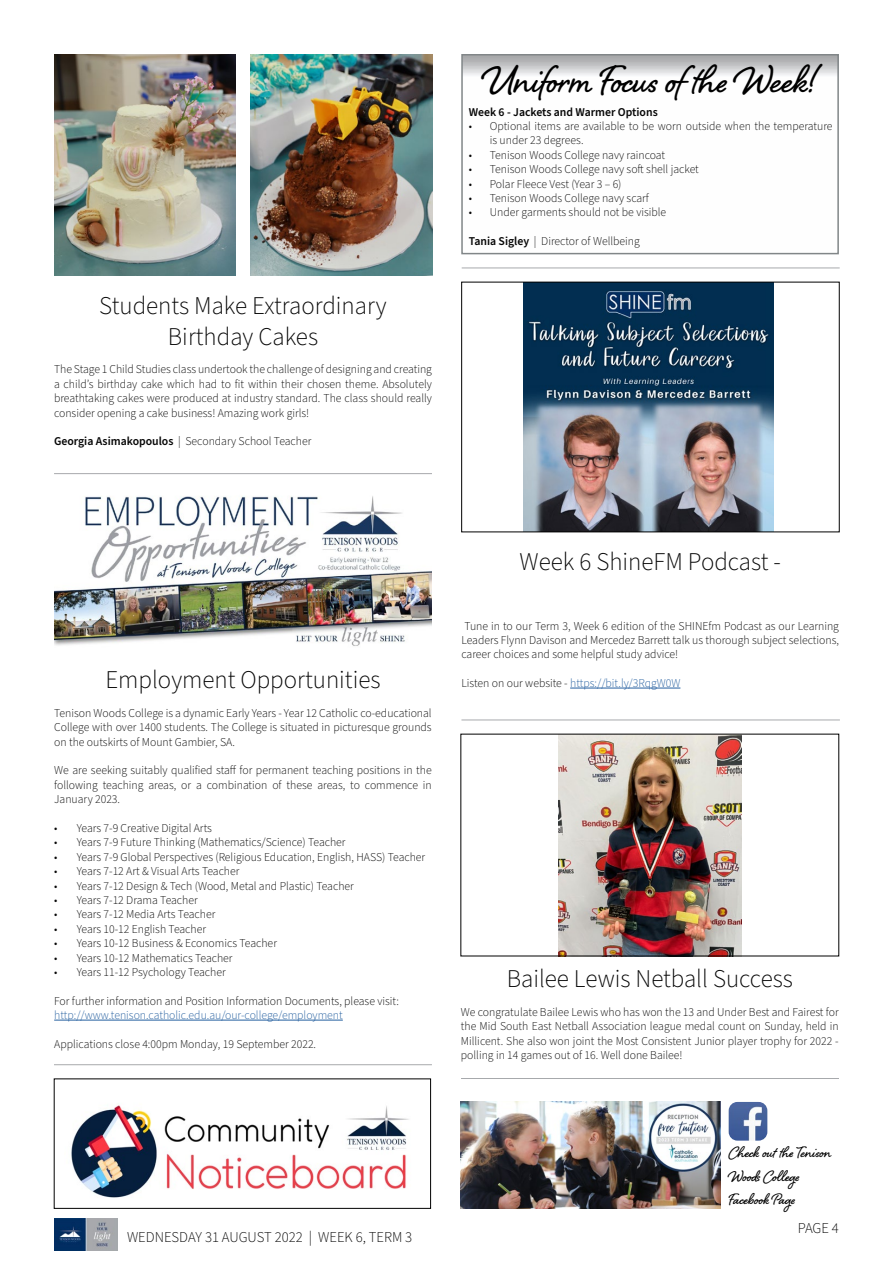
<style>
.page{position:relative;width:893px;height:1263px;background:#fff}
.page>*{position:absolute;margin:0;border:0;box-sizing:border-box;transform-origin:0 0}
.t1{font:700 49.5px "Shelby";color:#000}
.t2{font:300 25.5px/30.6px "Source Sans Pro";color:#060606;text-align:center}
.t3{font:700 19.5px/23.4px "Shelby";color:#000}
.t4{font:300 15px "Source Sans Pro";color:#060606}
.t5{font:300 12px/14.4px "Source Sans Pro";color:#060606;text-align:justify}
.t6{font:300 12px "Source Sans Pro";color:#235e9f}
.t7{font:600 12px "Source Sans Pro";color:#060606}
.s1{font-weight:600}
.s2{color:#060606}
</style>
<div class="page">
<img style="left:54px;top:1218px;width:64px;height:32px">
<hr style="left:461px;top:720px;width:379px;height:1px;background:#a7a9ac">
<hr style="left:570px;top:688px;width:110px;height:1px;background:#235e9f">
<img style="left:523px;top:284px;width:250px;height:246px">
<div style="left:461px;top:282px;width:378px;height:250px;border:1px solid #000"></div>
<hr style="left:462px;top:268px;width:378px;height:1px;background:#a7a9ac">
<svg style="left:464px;top:57px;width:372px;height:18px;background:#c8c9cb"></svg>
<div style="left:461px;top:54px;width:378px;height:200px;border:2px solid #818688"></div>
<img style="left:54px;top:54px;width:182px;height:222px">
<hr style="left:54px;top:473px;width:378px;height:1px;background:#a7a9ac">
<img style="left:250px;top:54px;width:182px;height:222px">
<img style="left:558px;top:736px;width:183px;height:218px">
<hr style="left:54px;top:1020px;width:289px;height:1px;background:#235e9f">
<img style="left:54px;top:496px;width:378px;height:150px">
<hr style="left:54px;top:1064px;width:378px;height:1px;background:#a7a9ac">
<img style="left:71px;top:1103px;width:338px;height:95px">
<img style="left:461px;top:1102px;width:260px;height:106px">
<img style="left:729px;top:1102px;width:38px;height:38px">
<hr style="left:461px;top:1078px;width:378px;height:1px;background:#a7a9ac">
<h2 class="t2" style="left:99px;top:291px;width:289px">Students Make Extraordinary<br>Birthday Cakes</h2>
<p class="t5" style="left:54px;top:362px;width:379px">The Stage 1 Child Studies class undertook the challenge of designing and creating a child’s birthday cake which had to fit within their chosen theme. Absolutely breathtaking cakes were produced at industry standard. The class should really consider opening a cake business! Amazing work girls!</p>
<p class="t5" style="left:54px;top:434px;width:259px"><span class="s1">Georgia Asimakopoulos</span> | Secondary School Teacher</p>
<h1 class="t1" style="left:485px;top:46px;width:332px">Uniform Focus ofthe Week!</h1>
<p class="t7" style="left:469px;top:104px;width:190px">Week 6 - Jackets and Warmer Options</p>
<p class="t5" style="left:490px;top:119px;width:344px;text-indent:-21px">• Optional items are available to be worn outside when the temperature is under 23 degrees.</p>
<p class="t5" style="left:469px;top:148px;width:198px">• Tenison Woods College navy raincoat</p>
<p class="t5" style="left:469px;top:162px;width:232px">• Tenison Woods College navy soft shell jacket</p>
<p class="t5" style="left:469px;top:177px;width:154px">• Polar Fleece Vest (Year 3 – 6)</p>
<p class="t5" style="left:469px;top:191px;width:182px">• Tenison Woods College navy scarf</p>
<p class="t5" style="left:469px;top:206px;width:199px">• Under garments should not be visible</p>
<p class="t5" style="left:469px;top:234px;width:173px"><span class="s1">Tania Sigley</span> | Director of Wellbeing</p>
<h2 class="t2" style="left:105px;top:665px;width:277px">Employment Opportunities</h2>
<p class="t5" style="left:54px;top:706px;width:379px">Tenison Woods College is a dynamic Early Years - Year 12 Catholic co-educational College with over 1400 students. The College is situated in picturesque grounds on the outskirts of Mount Gambier, SA.</p>
<p class="t5" style="left:54px;top:763px;width:379px">We are seeking suitably qualified staff for permanent teaching positions in the following teaching areas, or a combination of these areas, to commence in January 2023.</p>
<p class="t5" style="left:54px;top:821px;width:159px">• Years 7-9 Creative Digital Arts</p>
<p class="t5" style="left:54px;top:835px;width:293px">• Years 7-9 Future Thinking (Mathematics/Science) Teacher</p>
<p class="t5" style="left:54px;top:850px;width:373px">• Years 7-9 Global Perspectives (Religious Education, English, HASS) Teacher</p>
<p class="t5" style="left:54px;top:864px;width:187px">• Years 7-12 Art &amp; Visual Arts Teacher</p>
<p class="t5" style="left:54px;top:879px;width:301px">• Years 7-12 Design &amp; Tech (Wood, Metal and Plastic) Teacher</p>
<p class="t5" style="left:54px;top:893px;width:145px">• Years 7-12 Drama Teacher</p>
<p class="t5" style="left:54px;top:907px;width:163px">• Years 7-12 Media Arts Teacher</p>
<p class="t5" style="left:54px;top:922px;width:153px">• Years 10-12 English Teacher</p>
<p class="t5" style="left:54px;top:936px;width:224px">• Years 10-12 Business &amp; Economics Teacher</p>
<p class="t5" style="left:54px;top:951px;width:180px">• Years 10-12 Mathematics Teacher</p>
<p class="t5" style="left:54px;top:965px;width:173px">• Years 11-12 Psychology Teacher</p>
<p class="t5" style="left:54px;top:994px;width:346px">For further information and Position Information Documents, please visit:</p>
<p class="t6" style="left:54px;top:1007px;width:290px">http://www.tenison.catholic.edu.au/our-college/employment</p>
<p class="t5" style="left:54px;top:1037px;width:263px">Applications close 4:00pm Monday, 19 September 2022.</p>
<h2 class="t2" style="left:520px;top:547px;width:263px">Week 6 ShineFM Podcast -</h2>
<p class="t5" style="left:461px;top:619px;width:379px">Tune in to our Term 3, Week 6 edition of the SHINEfm Podcast as our Learning Leaders Flynn Davison and Mercedez Barrett talk us thorough subject selections, career choices and some helpful study advice!</p>
<p class="t6" style="left:461px;top:675px;width:220px"><span class="s2">Listen on our website -</span> https://bit.ly/3RqgW0W</p>
<h2 class="t2" style="left:507px;top:964px;width:288px">Bailee Lewis Netball Success</h2>
<p class="t5" style="left:461px;top:1005px;width:379px">We congratulate Bailee Lewis who has won the 13 and Under Best and Fairest for the Mid South East Netball Association league medal count on Sunday, held in Millicent. She also won joint the Most Consistent Junior player trophy for 2022 - polling in 14 games out of 16. Well done Bailee!</p>
<p class="t4" style="left:127px;top:1227px;width:287px">WEDNESDAY 31 AUGUST 2022 | WEEK 6, TERM 3</p>
<h3 class="t3" style="left:729px;top:1139px;width:105px">Check out the Tenison<br>Woods College<br>Facebook Page</h3>
<p class="t4" style="left:798px;top:1218px;width:43px">PAGE 4</p>
</div>
